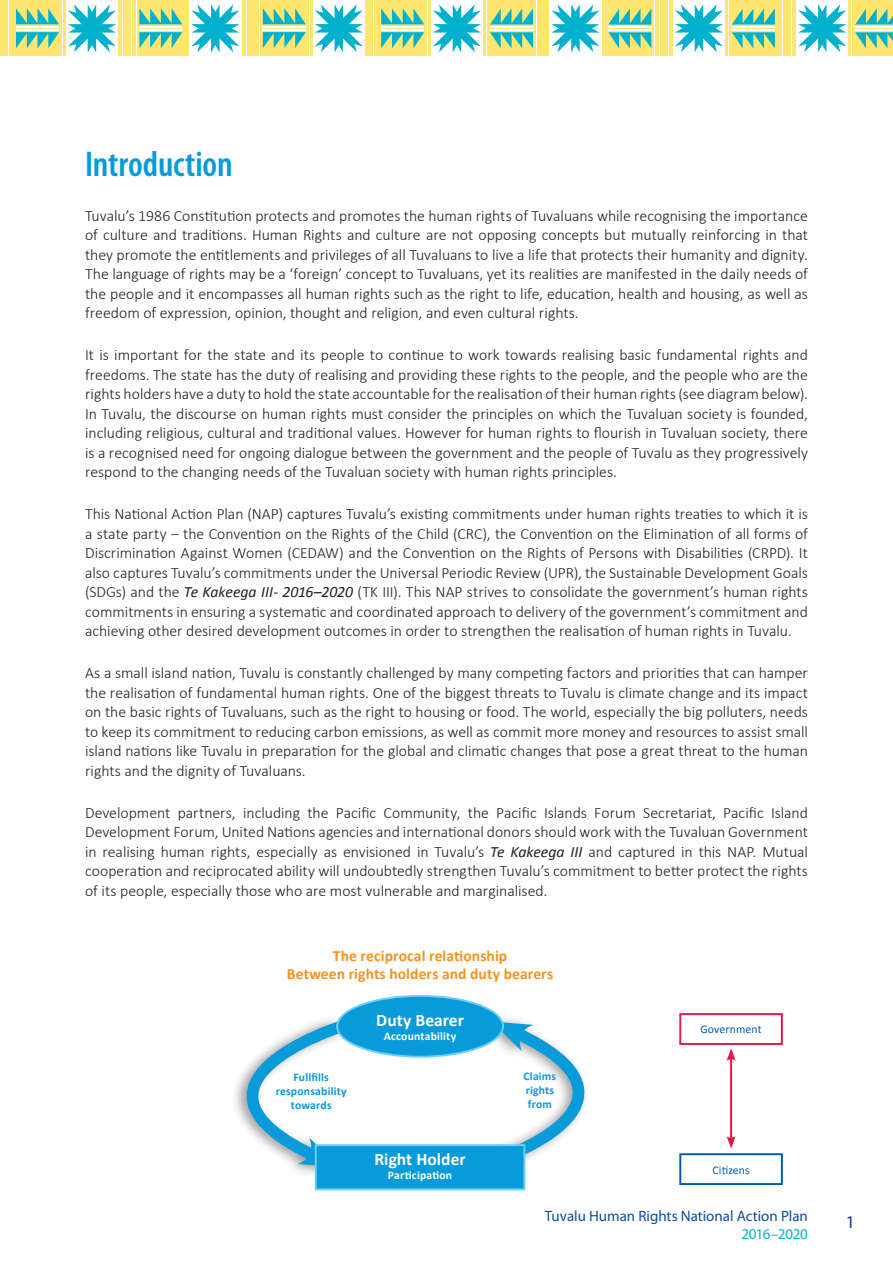
<style>
.page{position:relative;width:893px;height:1263px;background:#fff}
.page>*{position:absolute;margin:0;border:0;box-sizing:border-box;transform-origin:0 0}
.t1{font:600 condensed 36px "Myriad Pro";letter-spacing:-.005em;color:#089ad9}
.t2{font:18px "Myriad Pro";color:#1e358b}
.t3{font:700 17.55px "Calibri";color:#fff}
.t4{font:300 15.75px/19.5px "Calibri";color:#231f20;text-align:justify}
.t5{font:700 15.6px/18.8px "Calibri";letter-spacing:.005em;color:#f7931d;text-align:center}
.t6{font:15px "Myriad Pro";color:#0d4da1}
.t7{font:15px "Myriad Pro";letter-spacing:-.02em;color:#00b3c5}
.t8{font:700 11.7px/14.1px "Calibri";letter-spacing:.015em;color:#089ad9;text-align:center}
.t9{font:700 11.7px "Calibri";letter-spacing:.015em;color:#fff}
.t10{font:11.7px "Calibri";letter-spacing:.01em;color:#015dac}
.s1{font-weight:400;font-style:italic}
</style>
<div class="page">
<div style="left:0;top:1px;width:7px;height:55px;background:#ffe670"></div>
<hr style="left:9px;top:1px;width:3px;height:55px;background:#ffe670">
<div style="left:14px;top:1px;width:48px;height:55px;background:#ffe670"></div>
<hr style="left:63px;top:1px;width:3px;height:55px;background:#ffe670">
<svg style="left:16px;top:8px;width:43px;height:16px"></svg>
<hr style="left:16px;top:26px;width:43px;height:1px;background:#fff">
<svg style="left:16px;top:32px;width:43px;height:16px"></svg>
<hr style="left:16px;top:29px;width:43px;height:2px;background:#fff">
<svg style="left:68px;top:4px;width:48px;height:49px"></svg>
<div style="left:123px;top:1px;width:8px;height:55px;background:#ffe670"></div>
<hr style="left:132px;top:1px;width:4px;height:55px;background:#ffe670">
<div style="left:137px;top:1px;width:48px;height:55px;background:#ffe670"></div>
<hr style="left:186px;top:1px;width:3px;height:55px;background:#ffe670">
<svg style="left:139px;top:8px;width:43px;height:16px"></svg>
<hr style="left:139px;top:26px;width:43px;height:1px;background:#fff">
<svg style="left:139px;top:32px;width:43px;height:16px"></svg>
<hr style="left:139px;top:29px;width:43px;height:2px;background:#fff">
<svg style="left:191px;top:4px;width:48px;height:49px"></svg>
<hr style="left:118px;top:1px;width:4px;height:55px;background:#ffe670">
<div style="left:247px;top:1px;width:7px;height:55px;background:#ffe670"></div>
<hr style="left:255px;top:1px;width:4px;height:55px;background:#ffe670">
<div style="left:260px;top:1px;width:49px;height:55px;background:#ffe670"></div>
<hr style="left:310px;top:1px;width:2px;height:55px;background:#ffe670">
<svg style="left:263px;top:8px;width:43px;height:16px"></svg>
<hr style="left:263px;top:26px;width:43px;height:1px;background:#fff">
<svg style="left:263px;top:32px;width:43px;height:16px"></svg>
<hr style="left:263px;top:29px;width:43px;height:2px;background:#fff">
<svg style="left:315px;top:4px;width:48px;height:48px"></svg>
<hr style="left:242px;top:1px;width:4px;height:55px;background:#ffe670">
<div style="left:365px;top:1px;width:8px;height:55px;background:#ffe670"></div>
<hr style="left:374px;top:1px;width:4px;height:55px;background:#ffe670">
<div style="left:379px;top:1px;width:48px;height:55px;background:#ffe670"></div>
<svg style="left:381px;top:8px;width:43px;height:16px"></svg>
<hr style="left:381px;top:26px;width:43px;height:1px;background:#fff">
<svg style="left:381px;top:32px;width:43px;height:16px"></svg>
<hr style="left:381px;top:29px;width:43px;height:2px;background:#fff">
<div style="left:852px;top:1px;width:41px;height:55px;background:#ffe670"></div>
<hr style="left:849px;top:1px;width:2px;height:55px;background:#ffe670">
<svg style="left:855px;top:32px;width:38px;height:17px"></svg>
<hr style="left:855px;top:29px;width:38px;height:2px;background:#fff">
<svg style="left:855px;top:8px;width:38px;height:17px"></svg>
<hr style="left:855px;top:26px;width:38px;height:2px;background:#fff">
<svg style="left:798px;top:4px;width:48px;height:48px"></svg>
<div style="left:783px;top:1px;width:8px;height:55px;background:#ffe670"></div>
<hr style="left:778px;top:1px;width:4px;height:55px;background:#ffe670">
<div style="left:729px;top:1px;width:48px;height:55px;background:#ffe670"></div>
<hr style="left:725px;top:1px;width:3px;height:55px;background:#ffe670">
<svg style="left:732px;top:32px;width:43px;height:17px"></svg>
<hr style="left:732px;top:29px;width:43px;height:2px;background:#fff">
<svg style="left:732px;top:8px;width:43px;height:17px"></svg>
<hr style="left:732px;top:26px;width:43px;height:2px;background:#fff">
<svg style="left:675px;top:4px;width:48px;height:48px"></svg>
<hr style="left:792px;top:1px;width:4px;height:55px;background:#ffe670">
<div style="left:660px;top:1px;width:7px;height:55px;background:#ffe670"></div>
<hr style="left:655px;top:1px;width:4px;height:55px;background:#ffe670">
<div style="left:606px;top:1px;width:48px;height:55px;background:#ffe670"></div>
<hr style="left:602px;top:1px;width:2px;height:55px;background:#ffe670">
<svg style="left:608px;top:32px;width:43px;height:17px"></svg>
<hr style="left:608px;top:29px;width:43px;height:2px;background:#fff">
<svg style="left:608px;top:8px;width:43px;height:17px"></svg>
<hr style="left:608px;top:26px;width:43px;height:2px;background:#fff">
<svg style="left:551px;top:4px;width:48px;height:48px"></svg>
<hr style="left:669px;top:1px;width:3px;height:55px;background:#ffe670">
<div style="left:542px;top:1px;width:7px;height:55px;background:#ffe670"></div>
<hr style="left:537px;top:1px;width:3px;height:55px;background:#ffe670">
<div style="left:487px;top:1px;width:48px;height:55px;background:#ffe670"></div>
<hr style="left:483px;top:1px;width:3px;height:55px;background:#ffe670">
<svg style="left:490px;top:32px;width:43px;height:16px"></svg>
<hr style="left:490px;top:29px;width:43px;height:2px;background:#fff">
<svg style="left:490px;top:8px;width:43px;height:17px"></svg>
<hr style="left:490px;top:26px;width:43px;height:2px;background:#fff">
<svg style="left:433px;top:4px;width:48px;height:48px"></svg>
<hr style="left:428px;top:1px;width:3px;height:55px;background:#ffe670">
<svg style="left:235px;top:1015px;width:116px;height:158px"></svg>
<svg style="left:480px;top:1016px;width:106px;height:157px"></svg>
<div style="left:337px;top:996px;width:166px;height:61px;background:#089ad9;border-radius:50%"></div>
<div style="left:336px;top:995px;width:168px;height:63px;border:2px solid #6bcff6;border-radius:50%"></div>
<div style="left:315px;top:1144px;width:210px;height:46px;background:#089ad9;border:2px solid #6bcff6"></div>
<div style="left:679px;top:1013px;width:104px;height:32px;border:2px solid #e4183e"></div>
<div style="left:679px;top:1153px;width:104px;height:32px;border:2px solid #015dac"></div>
<hr style="left:730px;top:1057px;width:2px;height:83px;background:#e4183e">
<svg style="left:727px;top:1048px;width:9px;height:13px"></svg>
<svg style="left:727px;top:1136px;width:9px;height:12px"></svg>
<h1 class="t1" style="left:85px;top:142px;width:149px">Introduction</h1>
<p class="t4" style="left:85px;top:205px;width:724px">Tuvalu’s 1986 Constitution protects and promotes the human rights of Tuvaluans while recognising the importance of culture and traditions. Human Rights and culture are not opposing concepts but mutually reinforcing in that they promote the entitlements and privileges of all Tuvaluans to live a life that protects their humanity and dignity.<br>The language of rights may be a ‘foreign’ concept to Tuvaluans, yet its realities are manifested in the daily needs of the people and it encompasses all human rights such as the right to life, education, health and housing, as well as freedom of expression, opinion, thought and religion, and even cultural rights.</p>
<p class="t4" style="left:85px;top:344px;width:724px">It is important for the state and its people to continue to work towards realising basic fundamental rights and freedoms. The state has the duty of realising and providing these rights to the people, and the people who are the rights holders have a duty to hold the state accountable for the realisation of their human rights (see diagram below).<br>In Tuvalu, the discourse on human rights must consider the principles on which the Tuvaluan society is founded, including religious, cultural and traditional values. However for human rights to flourish in Tuvaluan society, there is a recognised need for ongoing dialogue between the government and the people of Tuvalu as they progressively respond to the changing needs of the Tuvaluan society with human rights principles.</p>
<p class="t4" style="left:85px;top:503px;width:724px">This National Action Plan (NAP) captures Tuvalu’s existing commitments under human rights treaties to which it is a state party – the Convention on the Rights of the Child (CRC), the Convention on the Elimination of all forms of Discrimination Against Women (CEDAW) and the Convention on the Rights of Persons with Disabilities (CRPD). It also captures Tuvalu’s commitments under the Universal Periodic Review (UPR), the Sustainable Development Goals (SDGs) and the <span class="s1">Te Kakeega III- 2016–2020</span> (TK III). This NAP strives to consolidate the government’s human rights commitments in ensuring a systematic and coordinated approach to delivery of the government’s commitment and achieving other desired development outcomes in order to strengthen the realisation of human rights in Tuvalu.</p>
<p class="t4" style="left:85px;top:662px;width:724px">As a small island nation, Tuvalu is constantly challenged by many competing factors and priorities that can hamper the realisation of fundamental human rights. One of the biggest threats to Tuvalu is climate change and its impact on the basic rights of Tuvaluans, such as the right to housing or food. The world, especially the big polluters, needs to keep its commitment to reducing carbon emissions, as well as commit more money and resources to assist small island nations like Tuvalu in preparation for the global and climatic changes that pose a great threat to the human rights and the dignity of Tuvaluans.</p>
<p class="t4" style="left:85px;top:802px;width:724px">Development partners, including the Pacific Community, the Pacific Islands Forum Secretariat, Pacific Island Development Forum, United Nations agencies and international donors should work with the Tuvaluan Government in realising human rights, especially as envisioned in Tuvalu’s <span class="s1">Te Kakeega III</span> and captured in this NAP. Mutual cooperation and reciprocated ability will undoubtedly strengthen Tuvalu’s commitment to better protect the rights of its people, especially those who are most vulnerable and marginalised.</p>
<p class="t5" style="left:287px;top:946px;width:268px">The reciprocal relationship<br>Between rights holders and duty bearers</p>
<p class="t3" style="left:376px;top:1009px;width:89px">Duty Bearer</p>
<p class="t9" style="left:384px;top:1029px;width:74px">Accountability</p>
<p class="t8" style="left:276px;top:1070px;width:73px">Fullfills responsability towards</p>
<p class="t3" style="left:374px;top:1147px;width:93px">Right Holder</p>
<p class="t9" style="left:388px;top:1167px;width:66px">Participation</p>
<p class="t8" style="left:524px;top:1069px;width:34px;text-align:left">Claims rights from</p>
<p class="t10" style="left:700px;top:1022px;width:63px">Government</p>
<p class="t10" style="left:712px;top:1162px;width:39px">Citizens</p>
<p class="t6" style="left:545px;top:1206px;width:264px">Tuvalu Human Rights National Action Plan</p>
<p class="t7" style="left:741px;top:1224px;width:68px">2016–2020</p>
<p class="t2" style="left:846px;top:1211px;width:11px">1</p>
</div>
